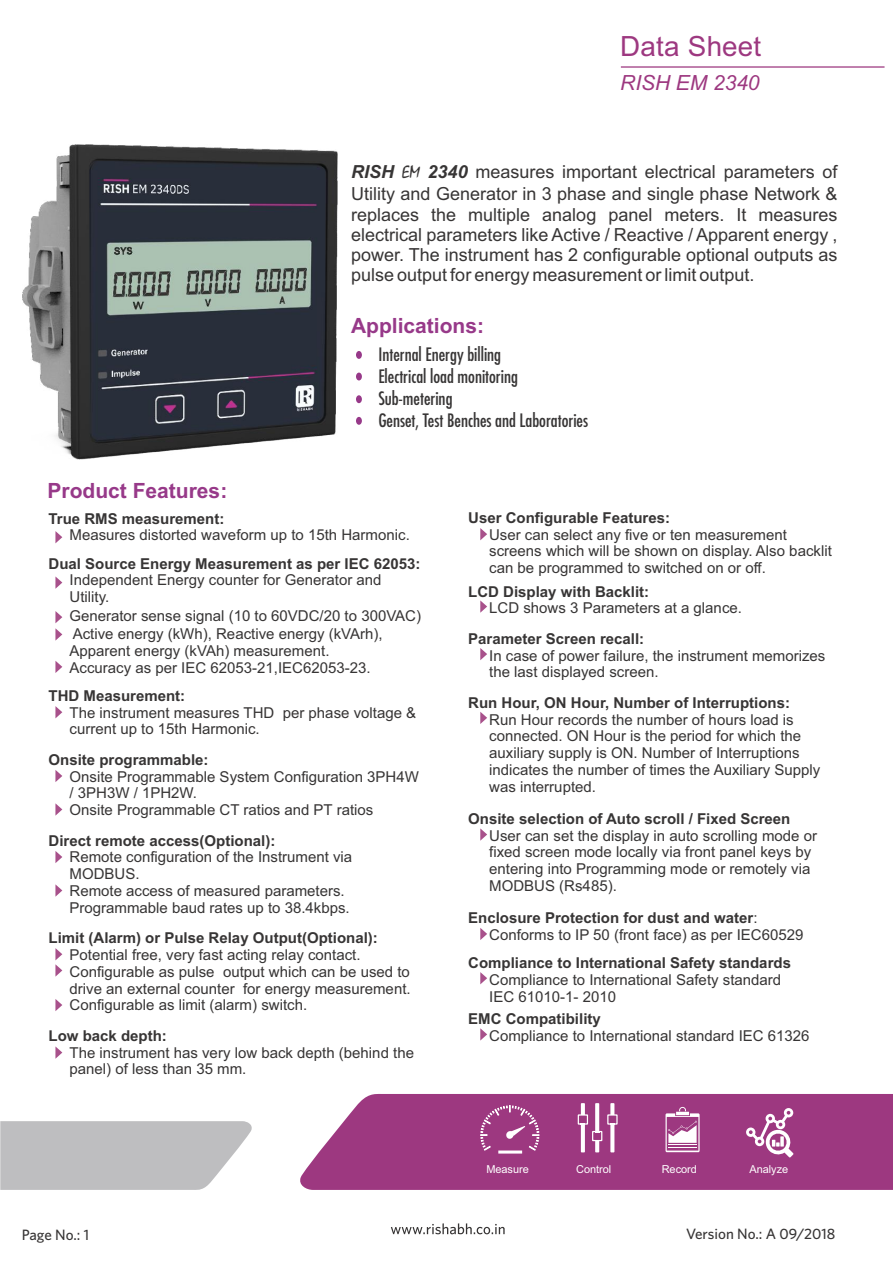
<style>
.page{position:relative;width:893px;height:1262px;background:#fff}
.page>*{position:absolute;margin:0;border:0;box-sizing:border-box;transform-origin:0 0}
.t1{font:27.9px "Arial";letter-spacing:.01em;color:#9d3880}
.t2{font:700 21px "Arial";color:#973989}
.t3{font:italic 20.85px "Arial";color:#9d3880}
.t4{font:italic 18px/20.1px "Arial";color:#373535}
.t5{font:18px/21.9px "Fujiyama";color:#373535}
.t6{font:15px/16.8px "Arial";color:#373535}
.t7{font:italic 15px/16.8px "Arial";color:#373535}
.t8{font:700 15px "Arial";color:#373535}
.t9{font:500 15px "Whitney";color:#373535}
.t10{font:10.95px "Arial";color:#fff}
.s1{font-weight:700}
.s2{font-family:"Mistral";font-style:normal}
.s3{font-style:italic}
</style>
<div class="page">
<div style="left:356px;top:372px;width:6px;height:8px;background:#973989;border-radius:50%"></div>
<div style="left:356px;top:351px;width:6px;height:8px;background:#973989;border-radius:50%"></div>
<div style="left:356px;top:395px;width:6px;height:8px;background:#973989;border-radius:50%"></div>
<div style="left:356px;top:417px;width:6px;height:8px;background:#973989;border-radius:50%"></div>
<svg style="left:55px;top:531px;width:7px;height:12px"></svg>
<svg style="left:55px;top:576px;width:7px;height:13px"></svg>
<svg style="left:55px;top:611px;width:7px;height:29px"></svg>
<svg style="left:55px;top:706px;width:7px;height:12px"></svg>
<svg style="left:55px;top:770px;width:7px;height:12px"></svg>
<svg style="left:55px;top:803px;width:7px;height:12px"></svg>
<svg style="left:55px;top:851px;width:7px;height:12px"></svg>
<svg style="left:55px;top:884px;width:7px;height:12px"></svg>
<svg style="left:55px;top:948px;width:7px;height:28px"></svg>
<svg style="left:55px;top:999px;width:7px;height:12px"></svg>
<svg style="left:55px;top:1046px;width:7px;height:12px"></svg>
<svg style="left:55px;top:661px;width:7px;height:12px"></svg>
<svg style="left:480px;top:528px;width:7px;height:12px"></svg>
<svg style="left:480px;top:600px;width:7px;height:12px"></svg>
<svg style="left:480px;top:648px;width:7px;height:12px"></svg>
<svg style="left:480px;top:712px;width:7px;height:12px"></svg>
<svg style="left:480px;top:828px;width:7px;height:12px"></svg>
<svg style="left:480px;top:928px;width:7px;height:12px"></svg>
<svg style="left:480px;top:972px;width:7px;height:12px"></svg>
<svg style="left:480px;top:1028px;width:7px;height:12px"></svg>
<hr style="left:621px;top:66px;width:263px;height:2px;background:#9d3880">
<svg style="left:300px;top:1093px;width:592px;height:96px;background:#a34588"></svg>
<svg style="left:0;top:1121px;width:252px;height:69px;background:#c3c3c5"></svg>
<svg style="left:665px;top:1106px;width:34px;height:46px"></svg>
<svg style="left:746px;top:1108px;width:47px;height:49px"></svg>
<svg style="left:577px;top:1103px;width:40px;height:49px"></svg>
<hr style="left:498px;top:1150px;width:24px;height:3px;background:#fff">
<svg style="left:480px;top:1105px;width:59px;height:45px;background:#a95190"></svg>
<svg style="left:391px;top:1223px;width:113px;height:11px"></svg>
<img style="left:23px;top:145px;width:315px;height:314px">
<h1 class="t1" style="left:620px;top:36px;width:143px">Data Sheet</h1>
<h3 class="t3" style="left:620px;top:75px;width:141px">RISH EM 2340</h3>
<p class="t4" style="left:351px;top:163px;width:487px;line-height:22px"><span class="s1">RISH</span> <span class="s2">EM</span> <span class="s1">2340</span> measures important electrical parameters of<br>Utility and Generator in 3 phase and single phase Network &amp;</p>
<p class="t4" style="left:351px;top:206px;width:488px;text-align:justify">replaces the multiple analog panel meters. It measures electrical parameters like Active / Reactive / Apparent energy , power. The instrument has 2 configurable optional outputs as pulse output for energy measurement or limit output.</p>
<h2 class="t2" style="left:351px;top:317px;width:135px">Applications:</h2>
<h2 class="t2" style="left:48px;top:483px;width:181px">Product Features:</h2>
<p class="t5" style="left:378px;top:346px;width:211px">Internal Energy billing<br>Electrical load monitoring<br>Sub-metering<br>Genset, Test Benches and Laboratories</p>
<p class="t8" style="left:48px;top:512px;width:177px">True RMS measurement:</p>
<p class="t6" style="left:69px;top:528px;width:342px">Measures distorted waveform up to 15th Harmonic.</p>
<p class="t8" style="left:48px;top:557px;width:373px">Dual Source Energy Measurement as per IEC 62053:</p>
<p class="t6" style="left:69px;top:573px;width:313px">Independent Energy counter for Generator and<br>Utility.</p>
<p class="t7" style="left:69px;top:607px;width:353px;line-height:18.5px">Generator sense signal (10 to 60VDC/20 to 300VAC)<br>Active energy (kWh), Reactive energy (kVArh),</p>
<p class="t7" style="left:69px;top:643px;width:302px">Apparent energy (kVAh) measurement.<br>Accuracy as per IEC 62053-21,IEC62053-23.</p>
<p class="t8" style="left:48px;top:690px;width:138px">THD Measurement:</p>
<p class="t6" style="left:69px;top:705px;width:348px">The instrument measures THD per phase voltage &amp; current up to 15th Harmonic.</p>
<p class="t8" style="left:48px;top:754px;width:162px">Onsite programmable:</p>
<p class="t6" style="left:69px;top:769px;width:351px">Onsite Programmable System Configuration 3PH4W / 3PH3W / 1PH2W.<br>Onsite Programmable CT ratios and PT ratios</p>
<p class="t8" style="left:48px;top:834px;width:228px">Direct remote access(Optional):</p>
<p class="t7" style="left:69px;top:850px;width:284px">Remote configuration of the Instrument via<br>MODBUS.<br>Remote access of measured parameters.<br>Programmable baud rates up to 38.4kbps.</p>
<p class="t8" style="left:48px;top:932px;width:331px">Limit (Alarm) or Pulse Relay Output(Optional):</p>
<p class="t6" style="left:69px;top:947px;width:342px">Potential free, very fast acting relay contact.<br>Configurable as pulse output which can be used to drive an external counter for energy measurement.<br>Configurable as limit (alarm) switch.</p>
<p class="t8" style="left:48px;top:1030px;width:120px">Low back depth:</p>
<p class="t6" style="left:69px;top:1045px;width:346px">The instrument has very low back depth (behind the panel) of less than 35 mm.</p>
<p class="t8" style="left:468px;top:512px;width:203px">User Configurable Features:</p>
<p class="t7" style="left:489px;top:527px;width:344px">User can select any five or ten measurement screens which will be shown on display. Also backlit can be programmed to switched on or off.</p>
<p class="t6" style="left:489px;top:584px;width:254px;text-indent:-21px"><span class="s1">LCD Display with Backlit:<br></span>LCD shows 3 Parameters at a glance<span class="s3">.</span></p>
<p class="t8" style="left:468px;top:633px;width:177px">Parameter Screen recall:</p>
<p class="t6" style="left:489px;top:648px;width:337px">In case of power failure, the instrument memorizes the last displayed screen.</p>
<p class="t8" style="left:468px;top:697px;width:323px">Run Hour, ON Hour, Number of Interruptions:</p>
<p class="t7" style="left:489px;top:712px;width:332px">Run Hour records the number of hours load is connected. ON Hour is the period for which the auxiliary supply is ON. Number of Interruptions indicates the number of times the Auxiliary Supply was interrupted.</p>
<p class="t8" style="left:468px;top:813px;width:324px">Onsite selection of Auto scroll / Fixed Screen</p>
<p class="t6" style="left:489px;top:828px;width:329px">User can set the display in auto scrolling mode or fixed screen mode locally via front panel keys by entering into Programming mode or remotely via MODBUS (Rs485).</p>
<p class="t6" style="left:489px;top:910px;width:316px;text-indent:-21px"><span class="s1">Enclosure Protection for dust and water</span><span class="s3">:<br></span>Conforms to IP 50 (front face) as per IEC60529</p>
<p class="t8" style="left:468px;top:957px;width:324px">Compliance to International Safety standards</p>
<p class="t6" style="left:489px;top:972px;width:293px">Compliance to International Safety standard<br>IEC 61010-1- 2010</p>
<p class="t8" style="left:468px;top:1013px;width:134px">EMC Compatibility</p>
<p class="t6" style="left:489px;top:1028px;width:322px">Compliance to International standard IEC 61326</p>
<p class="t10" style="left:486px;top:1165px;width:44px">Measure</p>
<p class="t10" style="left:576px;top:1165px;width:37px">Control</p>
<p class="t10" style="left:661px;top:1164px;width:36px">Record</p>
<p class="t10" style="left:749px;top:1165px;width:40px">Analyze</p>
<p class="t9" style="left:22px;top:1229px;width:69px">Page No.: 1</p>
<p class="t9" style="left:686px;top:1228px;width:151px">Version No.: A 09/2018</p>
</div>
